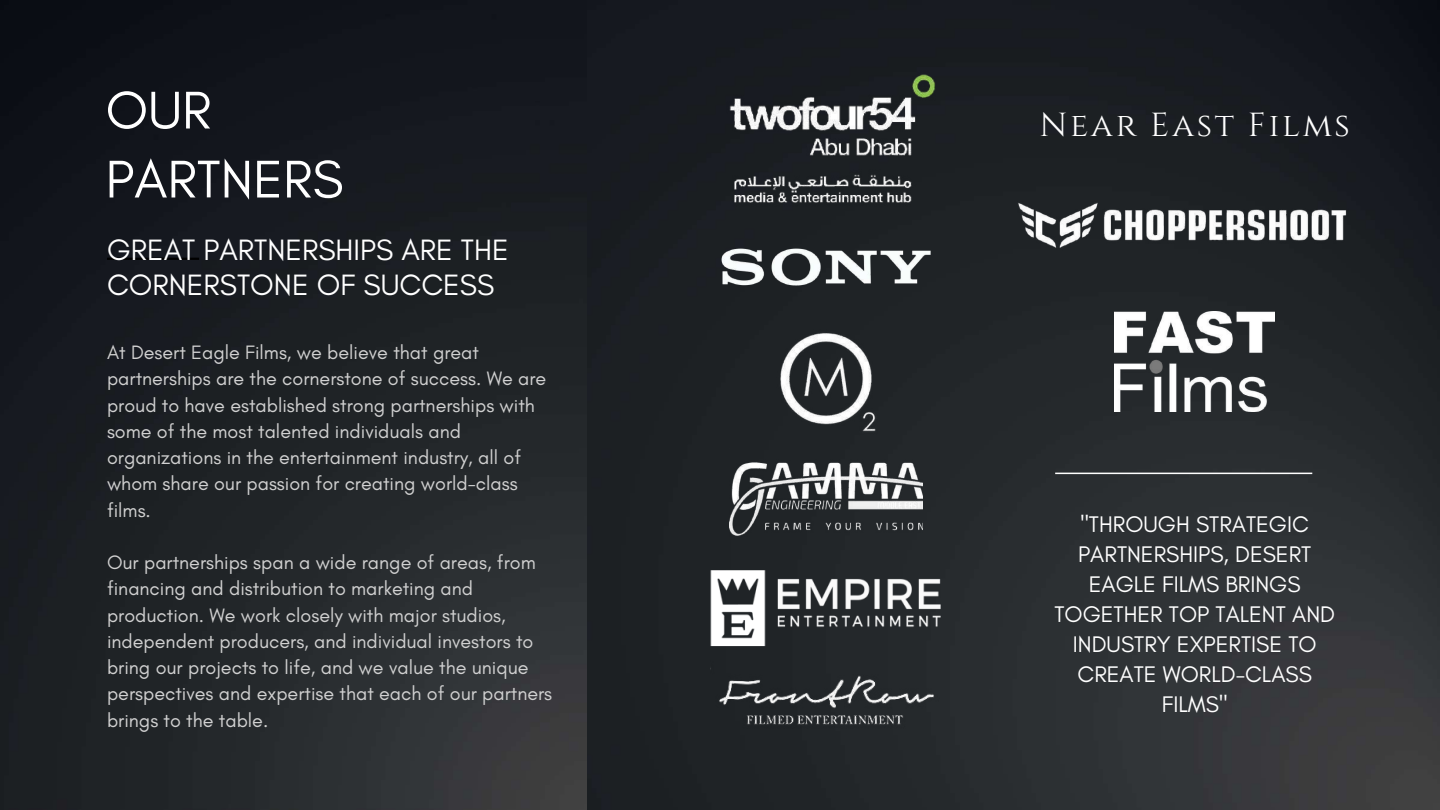
<style>
.page{position:relative;width:1440px;height:810px;background:#fff}
.page>*{position:absolute;margin:0;border:0;box-sizing:border-box;transform-origin:0 0}
.t1{font:54px/69px "Glacial Indifference";color:#fff}
.t2{font:33.3px "Cinzel";letter-spacing:.08em;color:#fff}
.t3{font:30px/35.2px "Glacial Indifference";color:#fff}
.t4{font:23px/30px "Glacial Indifference";color:#fff;text-align:center}
.t5{font:19.8px/26.2px "Glacial Indifference";color:#d1d1d1}
</style>
<div class="page">
<img style="left:586px;top:0;width:854px;height:810px">
<img style="left:0;top:0;width:586px;height:810px">
<hr style="left:107px;top:258px;width:92px;height:2px;background:#000">
<hr style="left:1055px;top:473px;width:257px;height:1px;background:#fff">
<img style="left:1018px;top:201px;width:331px;height:50px">
<img style="left:722px;top:248px;width:209px;height:38px">
<img style="left:727px;top:323px;width:199px;height:126px">
<img style="left:727px;top:70px;width:212px;height:141px">
<img style="left:709px;top:557px;width:234px;height:97px">
<img style="left:1115px;top:311px;width:159px;height:100px">
<img style="left:729px;top:449px;width:194px;height:93px">
<img style="left:711px;top:654px;width:231px;height:88px">
<h1 class="t1" style="left:106px;top:75px;width:239px">OUR<br>PARTNERS</h1>
<h3 class="t3" style="left:107px;top:232px;width:403px">GREAT PARTNERSHIPS ARE THE<br>CORNERSTONE OF SUCCESS</h3>
<p class="t5" style="left:107px;top:339px;width:441px">At Desert Eagle Films, we believe that great partnerships are the cornerstone of success. We are proud to have established strong partnerships with some of the most talented individuals and organizations in the entertainment industry, all of whom share our passion for creating world-class films.</p>
<p class="t5" style="left:107px;top:549px;width:447px">Our partnerships span a wide range of areas, from financing and distribution to marketing and production. We work closely with major studios, independent producers, and individual investors to bring our projects to life, and we value the unique perspectives and expertise that each of our partners brings to the table.</p>
<h2 class="t2" style="left:1039px;top:104px;width:312px">Near East Films</h2>
<p class="t4" style="left:1054px;top:509px;width:282px">"THROUGH STRATEGIC<br>PARTNERSHIPS, DESERT<br>EAGLE FILMS BRINGS<br>TOGETHER TOP TALENT AND<br>INDUSTRY EXPERTISE TO<br>CREATE WORLD-CLASS<br>FILMS"</p>
</div>
